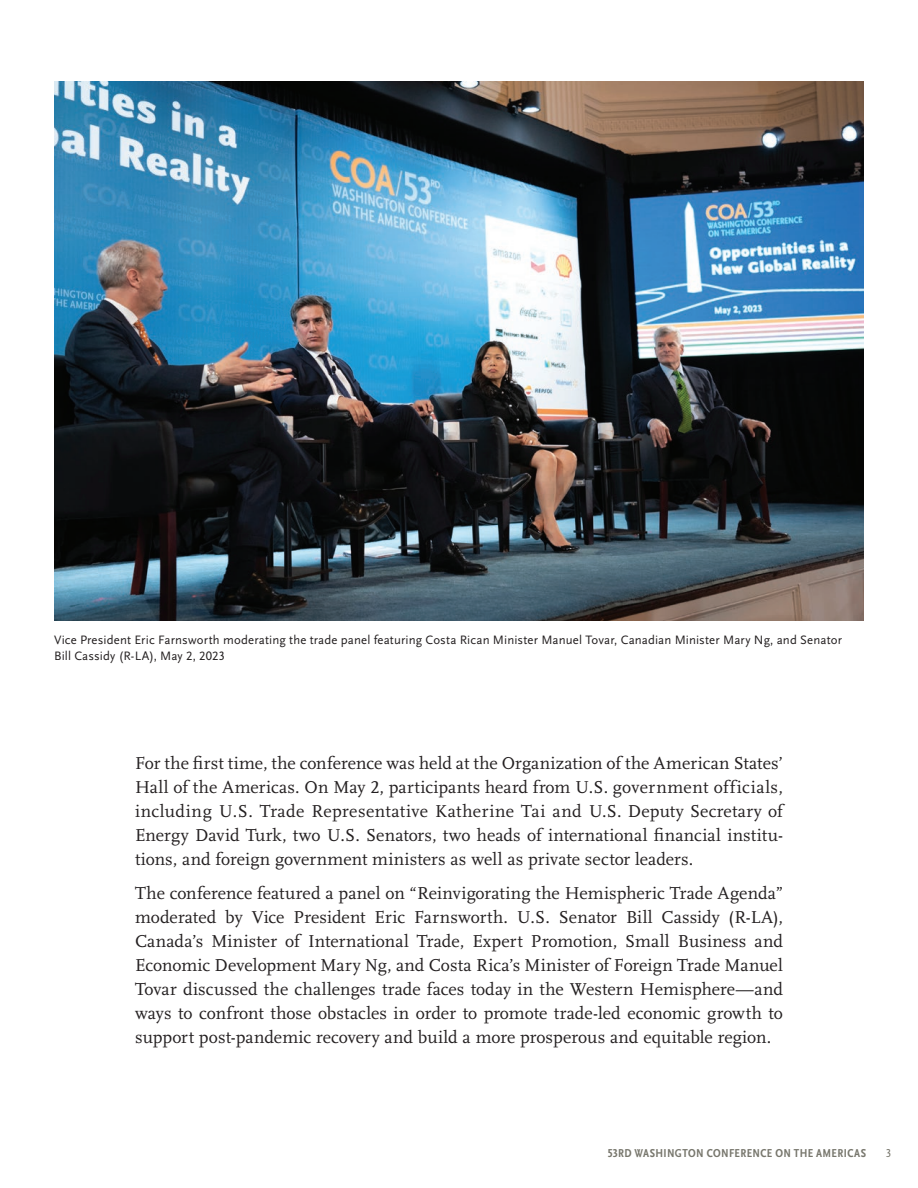
<style>
.page{position:relative;width:918px;height:1188px;background:#fff}
.page>*{position:absolute;margin:0;border:0;box-sizing:border-box;transform-origin:0 0}
.t1{font:18px/24px "Scala Pro";color:#231f20;text-align:justify}
.t2{font:12.75px/15.8px "Scala Sans Pro";letter-spacing:.01em;color:#231f20}
.t3{font:700 condensed 12px "Scala Sans Pro";letter-spacing:.03em;color:#78776d}
.t4{font:condensed 12px "Scala Sans Pro";color:#78776d}
.s1{font-family:"Scala Sans Gee Pro"}
</style>
<div class="page">
<img style="left:54px;top:81px;width:810px;height:540px">
<p class="t2" style="left:54px;top:632px;width:790px">Vice President Eric Farnsworth moderating the trade panel featuring Costa Rican Minister Manuel Tovar, Canadian Minister Mary Ng, and Senator<br>Bill Cassidy (R-LA), May 2, 2023</p>
<p class="t1" style="left:135px;top:752px;width:650px">For the first time, the conference was held at the Organization of the American States’ Hall of the Americas. On May 2, participants heard from U.S. government officials, including U.S. Trade Representative Katherine Tai and U.S. Deputy Secretary of Energy David Turk, two U.S. Senators, two heads of international financial institu&shy;tions, and foreign government ministers as well as private sector leaders.</p>
<p class="t1" style="left:135px;top:881px;width:650px">The conference featured a panel on “Reinvigorating the Hemispheric Trade Agenda” moderated by Vice President Eric Farnsworth. U.S. Senator Bill Cassidy (R-LA), Canada’s Minister of International Trade, Expert Promotion, Small Business and Economic Development Mary Ng, and Costa Rica’s Minister of Foreign Trade Manuel Tovar discussed the challenges trade faces today in the Western Hemisphere—and ways to confront those obstacles in order to promote trade-led economic growth to support post-pandemic recovery and build a more prosperous and equitable region.</p>
<p class="t3" style="left:608px;top:1145px;width:260px">53RD WASHIN<span class="s1">G</span>TON CONFERENCE ON THE AMERICAS</p>
<p class="t4" style="left:886px;top:1145px;width:6px">3</p>
</div>
